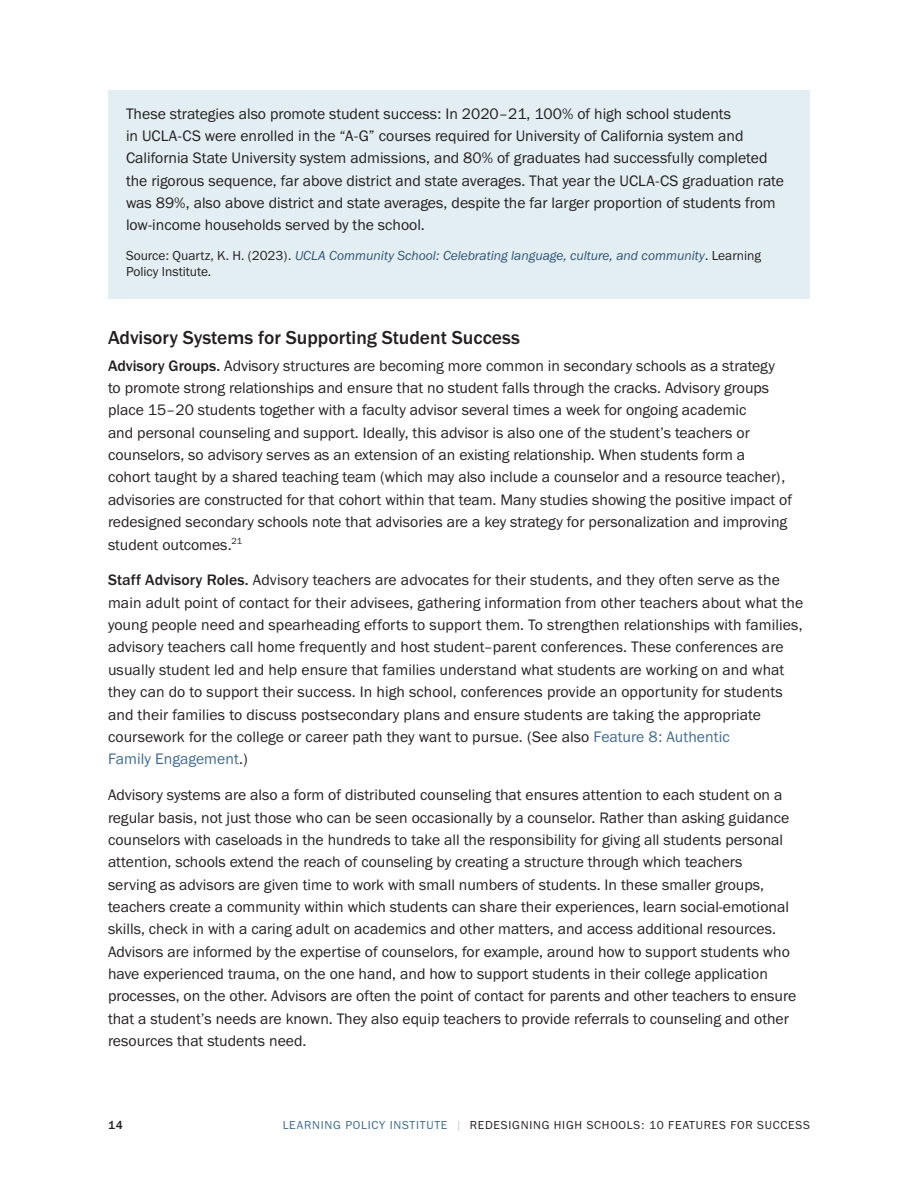
<style>
.page{position:relative;width:918px;height:1188px;background:#fff}
.page>*{position:absolute;margin:0;border:0;box-sizing:border-box;transform-origin:0 0}
.Heading_3{font:500 19.5px "Franklin Gothic URW";color:#231f20}
.Text{font:15.75px/22.4px "Franklin Gothic URW Boo";color:#231f20}
.Blue_Shaded_Text{font:15.75px/22.4px "Franklin Gothic URW Boo";color:#231f20}
.Blue_Shaded_Note___Source{font:13.5px/16.2px "Franklin Gothic URW Boo Ita";color:#2f5375}
.t1{font:12px "Franklin Gothic URW Boo";letter-spacing:.06em;color:#3e6a91}
.t2{font:12px "Franklin Gothic URW Boo";letter-spacing:.06em;color:#231f20}
.t3{font:500 12px "Franklin Gothic URW";color:#231f20}
.s1{font-family:"Franklin Gothic URW Boo";color:#231f20}
.s2{font-family:"Franklin Gothic URW";font-weight:500}
.s3{color:#3e6a91}
.s4{color:#cbcbcb}
.s5{color:#231f20}
</style>
<div class="page">
<div style="left:108px;top:90px;width:702px;height:159px;background:#e2eef2"></div>
<div style="left:108px;top:233px;width:702px;height:66px;background:#e2eef2"></div>
<p class="Blue_Shaded_Text" style="left:126px;top:102px;width:659px">These strategies also promote student success: In 2020–21, 100% of high school students<br>in UCLA-CS were enrolled in the “A-G” courses required for University of California system and California State University system admissions, and 80% of graduates had successfully completed the rigorous sequence, far above district and state averages. That year the UCLA-CS graduation rate was 89%, also above district and state averages, despite the far larger proportion of students from low-income households served by the school.</p>
<p class="Blue_Shaded_Note___Source" style="left:126px;top:247px;width:636px"><span class="s1">Source: Quartz, K. H. (2023).</span> UCLA Community School: Celebrating language, culture, and community<span class="s1">. Learning<br>Policy Institute.</span></p>
<h4 class="Heading_3" style="left:108px;top:325px;width:414px">Advisory Systems for Supporting Student Success</h4>
<p class="Text" style="left:108px;top:354px;width:686px"><span class="s2">Advisory Groups.</span> Advisory structures are becoming more common in secondary schools as a strategy<br>to promote strong relationships and ensure that no student falls through the cracks. Advisory groups place 15–20 students together with a faculty advisor several times a week for ongoing academic<br>and personal counseling and support. Ideally, this advisor is also one of the student’s teachers or counselors, so advisory serves as an extension of an existing relationship. When students form a<br>cohort taught by a shared teaching team (which may also include a counselor and a resource teacher), advisories are constructed for that cohort within that team. Many studies showing the positive impact of redesigned secondary schools note that advisories are a key strategy for personalization and improving student outcomes.<sup>21</sup></p>
<p class="Text" style="left:108px;top:569px;width:697px"><span class="s2">Staff Advisory Roles.</span> Advisory teachers are advocates for their students, and they often serve as the main adult point of contact for their advisees, gathering information from other teachers about what the young people need and spearheading efforts to support them. To strengthen relationships with families, advisory teachers call home frequently and host student–parent conferences. These conferences are usually student led and help ensure that families understand what students are working on and what they can do to support their success. In high school, conferences provide an opportunity for students and their families to discuss postsecondary plans and ensure students are taking the appropriate coursework for the college or career path they want to pursue. (See also <span class="s3">Feature 8: Authentic<br>Family Engagement</span>.)</p>
<p class="Text" style="left:108px;top:783px;width:690px">Advisory systems are also a form of distributed counseling that ensures attention to each student on a regular basis, not just those who can be seen occasionally by a counselor. Rather than asking guidance counselors with caseloads in the hundreds to take all the responsibility for giving all students personal attention, schools extend the reach of counseling by creating a structure through which teachers<br>serving as advisors are given time to work with small numbers of students. In these smaller groups, teachers create a community within which students can share their experiences, learn social-emotional skills, check in with a caring adult on academics and other matters, and access additional resources.<br>Advisors are informed by the expertise of counselors, for example, around how to support students who have experienced trauma, on the one hand, and how to support students in their college application processes, on the other. Advisors are often the point of contact for parents and other teachers to ensure that a student’s needs are known. They also equip teachers to provide referrals to counseling and other resources that students need.</p>
<p class="t3" style="left:108px;top:1118px;width:16px">14</p>
<p class="t1" style="left:283px;top:1118px;width:219px">LEARNING POLICY INSTITUTE <span class="s4">|</span> <span class="s5">Redesigning</span></p>
<p class="t2" style="left:554px;top:1118px;width:16px">High</p>
<p class="t2" style="left:587px;top:1118px;width:17px">Schools</p>
<p class="t2" style="left:642px;top:1118px;width:42px">: 10 Features</p>
<p class="t2" style="left:730px;top:1118px;width:8px">for</p>
<p class="t2" style="left:757px;top:1118px;width:16px">Success</p>
</div>
